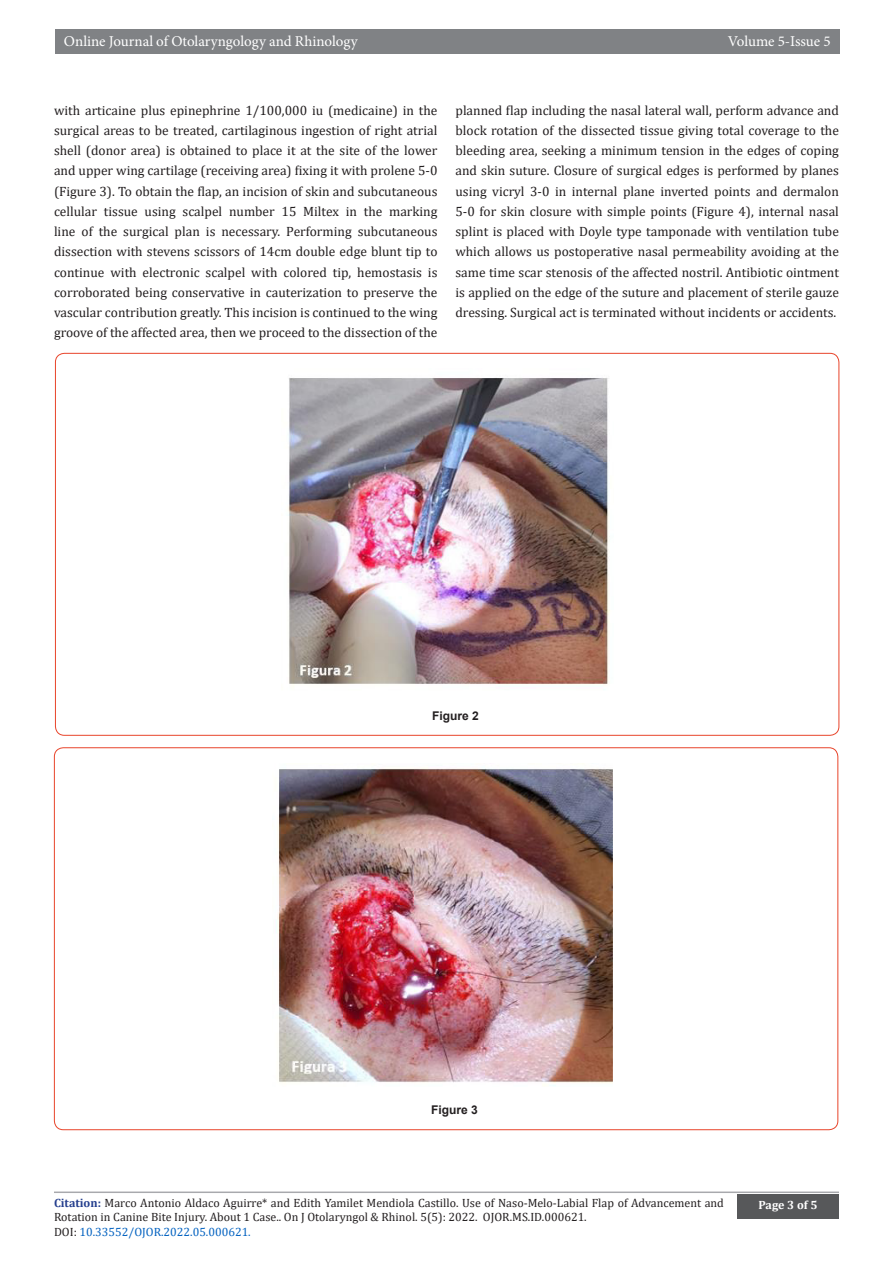
<style>
.page{position:relative;width:893px;height:1263px;background:#fff}
.page>*{position:absolute;margin:0;border:0;box-sizing:border-box;transform-origin:0 0}
.t1{font:15px "Minion Pro";color:#fff}
.t2{font:13.5px/20.2px "Cambria";color:#231f20;text-align:justify}
.t3{font:12px/14.4px "Cambria";color:#231f20}
.t4{font:12px "Cambria";color:#0563c1}
.t5{font:700 12px "Arial";color:#231f20}
.t6{font:700 12px "Cambria";color:#fff}
.s1{font-weight:700;color:#253f8e}
.s2{color:#231f20}
</style>
<div class="page">
<hr style="left:54px;top:1191px;width:785px;height:2px;background:#a8a9ad">
<div style="left:55px;top:29px;width:785px;height:25px;background:#808285"></div>
<div style="left:737px;top:1194px;width:102px;height:24px;background:#57585a"></div>
<img style="left:288px;top:378px;width:322px;height:307px">
<img style="left:278px;top:767px;width:335px;height:319px">
<p class="t1" style="left:64px;top:31px;width:295px">Online Journal of Otolaryngology and Rhinology</p>
<p class="t1" style="left:728px;top:31px;width:104px">Volume 5-Issue 5</p>
<p class="t2" style="left:54px;top:100px;width:385px">with articaine plus epinephrine 1/100,000 iu (medicaine) in the surgical areas to be treated, cartilaginous ingestion of right atrial shell (donor area) is obtained to place it at the site of the lower and upper wing cartilage (receiving area) fixing it with prolene 5-0 (Figure 3). To obtain the flap, an incision of skin and subcutaneous cellular tissue using scalpel number 15 Miltex in the marking line of the surgical plan is necessary. Performing subcutaneous dissection with stevens scissors of 14cm double edge blunt tip to continue with electronic scalpel with colored tip, hemostasis is corroborated being conservative in cauterization to preserve the vascular contribution greatly. This incision is continued to the wing groove of the affected area, then we proceed to the dissection of the</p>
<p class="t2" style="left:455px;top:100px;width:385px">planned flap including the nasal lateral wall, perform advance and block rotation of the dissected tissue giving total coverage to the bleeding area, seeking a minimum tension in the edges of coping and skin suture. Closure of surgical edges is performed by planes using vicryl 3-0 in internal plane inverted points and dermalon 5-0 for skin closure with simple points (Figure 4), internal nasal splint is placed with Doyle type tamponade with ventilation tube which allows us postoperative nasal permeability avoiding at the same time scar stenosis of the affected nostril. Antibiotic ointment is applied on the edge of the suture and placement of sterile gauze dressing. Surgical act is terminated without incidents or accidents.</p>
<p class="t5" style="left:432px;top:707px;width:48px">Figure 2</p>
<p class="t5" style="left:431px;top:1101px;width:48px">Figure 3</p>
<p class="t3" style="left:54px;top:1195px;width:671px"><span class="s1">Citation:</span> Marco Antonio Aldaco Aguirre* and Edith Yamilet Mendiola Castillo. Use of Naso-Melo-Labial Flap of Advancement and<br>Rotation in Canine Bite Injury. About 1 Case.. On J Otolaryngol &amp; Rhinol. 5(5): 2022. OJOR.MS.ID.000621.</p>
<p class="t4" style="left:54px;top:1224px;width:198px"><span class="s2">DOI:</span> 10.33552/OJOR.2022.05.000621.</p>
<p class="t6" style="left:758px;top:1197px;width:60px">Page 3 of 5</p>
</div>
